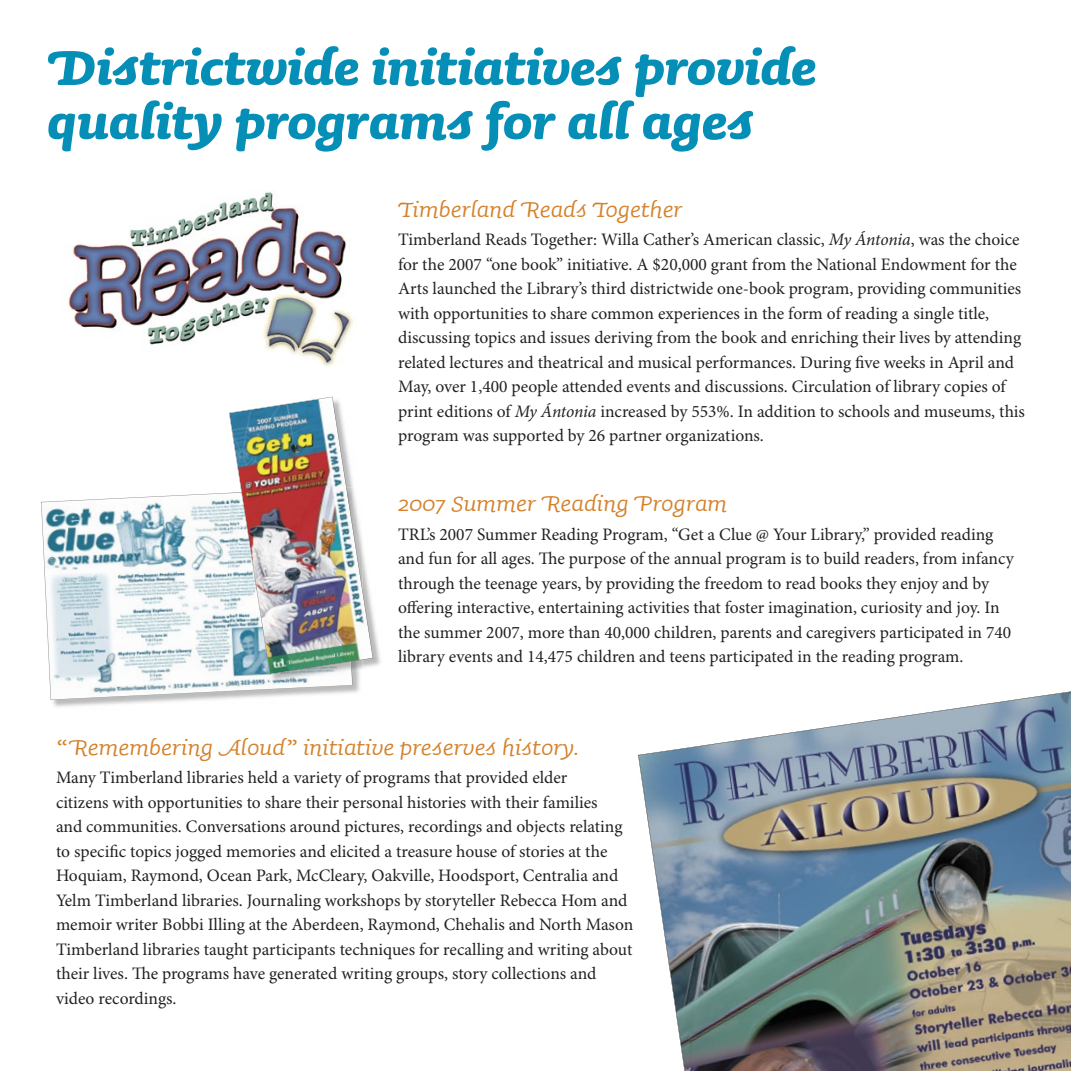
<style>
.page{position:relative;width:1071px;height:1071px;background:#fff}
.page>*{position:absolute;margin:0;border:0;box-sizing:border-box;transform-origin:0 0}
.t1{font:italic 700 61.25px/54.2px "Sauna Swash";color:#058fb7}
.t2{font:italic 28px "Sauna Swash";color:#d4812a}
.t3{font:17.5px/24.5px "Minion Pro";color:#212120}
.s1{font-style:italic}
</style>
<div class="page">
<img style="left:53px;top:684px;width:307px;height:23px">
<svg style="left:41px;top:492px;width:312px;height:208px"></svg>
<img style="left:68px;top:191px;width:286px;height:206px">
<img style="left:373px;top:615px;width:8px;height:51px">
<img style="left:229px;top:674px;width:124px;height:10px">
<img style="left:229px;top:397px;width:144px;height:277px">
<img style="left:638px;top:691px;width:433px;height:380px">
<h1 class="t1" style="left:47px;top:37px;width:771px">Districtwide initiatives provide quality programs for all ages</h1>
<h2 class="t2" style="left:398px;top:191px;width:286px">Timberland Reads Together</h2>
<p class="t3" style="left:398px;top:228px;width:628px">Timberland Reads Together: Willa Cather’s American classic, <span class="s1">My Ántonia</span>, was the choice for the 2007 “one book” initiative. A $20,000 grant from the National Endowment for the Arts launched the Library’s third districtwide one-book program, providing communities with opportunities to share common experiences in the form of reading a single title, discussing topics and issues deriving from the book and enriching their lives by attending related lectures and theatrical and musical performances. During five weeks in April and May, over 1,400 people attended events and discussions. Circulation of library copies of print editions of <span class="s1">My Ántonia</span> increased by 553%. In addition to schools and museums, this program was supported by 26 partner organizations.</p>
<h2 class="t2" style="left:398px;top:486px;width:331px">2007 Summer Reading Program</h2>
<p class="t3" style="left:398px;top:522px;width:617px">TRL’s 2007 Summer Reading Program, “Get a Clue @ Your Library,” provided reading and fun for all ages. The purpose of the annual program is to build readers, from infancy through the teenage years, by providing the freedom to read books they enjoy and by offering interactive, entertaining activities that foster imagination, curiosity and joy. In the summer 2007, more than 40,000 children, parents and caregivers participated in 740 library events and 14,475 children and teens participated in the reading program.</p>
<h2 class="t2" style="left:56px;top:729px;width:525px">“Remembering Aloud” initiative preserves history.</h2>
<p class="t3" style="left:56px;top:766px;width:579px">Many Timberland libraries held a variety of programs that provided elder<br>citizens with opportunities to share their personal histories with their families<br>and communities. Conversations around pictures, recordings and objects relating to specific topics jogged memories and elicited a treasure house of stories at the Hoquiam, Raymond, Ocean Park, McCleary, Oakville, Hoodsport, Centralia and Yelm Timberland libraries. Journaling workshops by storyteller Rebecca Hom and memoir writer Bobbi Illing at the Aberdeen, Raymond, Chehalis and North Mason Timberland libraries taught participants techniques for recalling and writing about their lives. The programs have generated writing groups, story collections and video recordings.</p>
</div>
